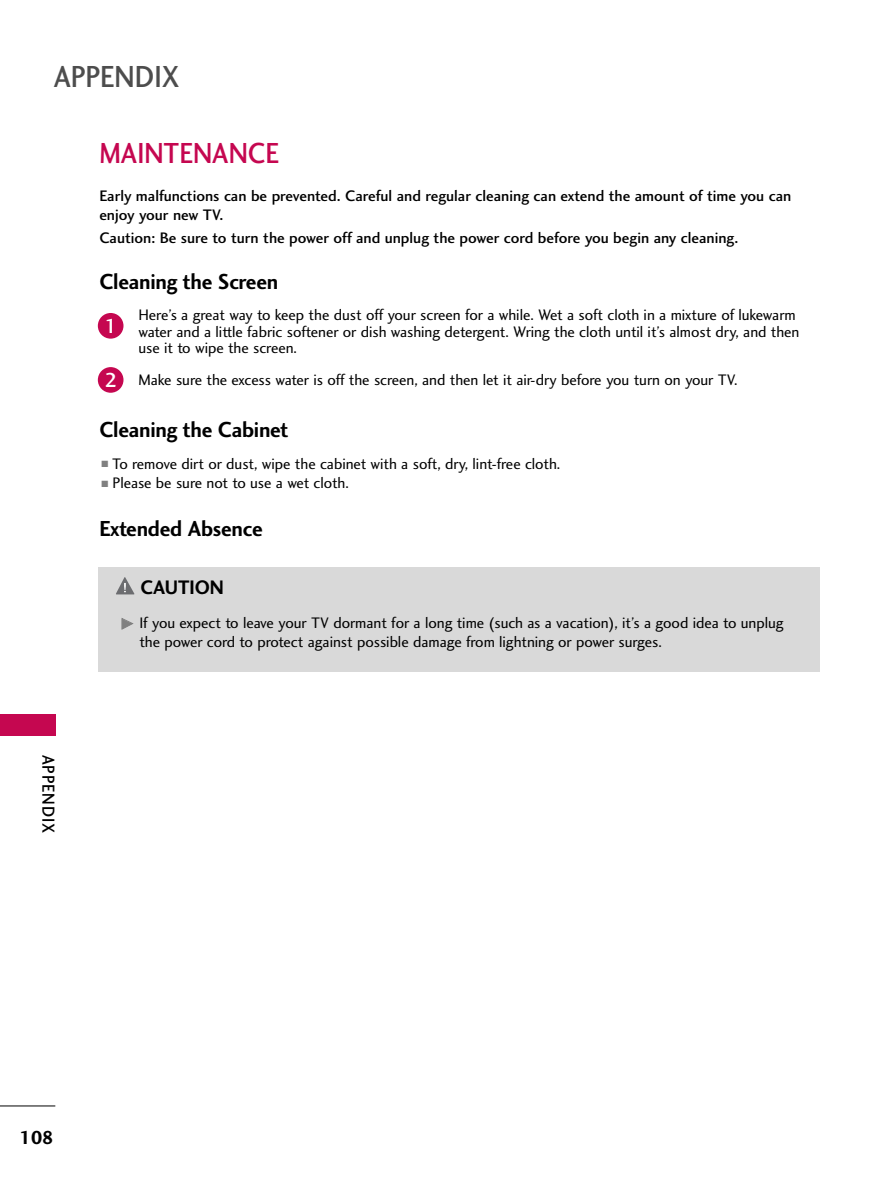
<style>
.page{position:relative;width:893px;height:1190px;background:#fff}
.page>*{position:absolute;margin:0;border:0;box-sizing:border-box;transform-origin:0 0}
.t1{font:31.5px "Charlotte Sans Medium Plain";color:#4d4d4d;scale:.9 1}
.t2{font:30px "Charlotte Sans Medium Plain";color:#c50750;scale:.9 1}
.t3{font:22.5px "Charlotte Sans Bold Plain";letter-spacing:-.01em;color:#000;scale:.95 1}
.t4{font:21px "Charlotte Sans Medium Plain";color:#fff}
.t5{font:20.25px "Charlotte Sans Bold Plain";color:#000;scale:.95 1}
.t6{font:19.5px "Charlotte Sans Bold Plain";color:#000}
.t7{font:18px "Charlotte Sans Medium Plain";letter-spacing:.06em;color:#000;scale:.9 1}
.t8{font:15.75px/16.5px "Charlotte Sans Book Plain";letter-spacing:-.005em;color:#000}
.t9{font:15.75px/19.5px "Charlotte Sans Medium Plain";color:#000}
.s1{color:#808080}
</style>
<div class="page">
<div style="left:0;top:714px;width:55px;height:22px;background:#c50750"></div>
<hr style="left:0;top:1105px;width:55px;height:1px;background:#000">
<div style="left:98px;top:567px;width:721px;height:105px;background:#d9d9d9"></div>
<svg style="left:116px;top:577px;width:18px;height:17px"></svg>
<div style="left:98px;top:367px;width:25px;height:26px;background:#c50750;border-radius:50%"></div>
<div style="left:98px;top:313px;width:25px;height:26px;background:#c50750;border-radius:50%"></div>
<h1 class="t1" style="left:54px;top:64px;width:141px">APPENDIX</h1>
<h2 class="t2" style="left:99px;top:142px;width:201px">MAINTENANCE</h2>
<p class="t9" style="left:99px;top:187px;width:693px">Early malfunctions can be prevented. Careful and regular cleaning can extend the amount of time you can enjoy your new TV.</p>
<p class="t9" style="left:99px;top:229px;width:640px">Caution: Be sure to turn the power off and unplug the power cord before you begin any cleaning.</p>
<h3 class="t3" style="left:99px;top:273px;width:190px">Cleaning the Screen</h3>
<p class="t8" style="left:138px;top:308px;width:662px">Here’s a great way to keep the dust off your screen for a while. Wet a soft cloth in a mixture of lukewarm water and a little fabric softener or dish washing detergent. Wring the cloth until it’s almost dry, and then use it to wipe the screen.</p>
<p class="t8" style="left:138px;top:373px;width:600px">Make sure the excess water is off the screen, and then let it air-dry before you turn on your TV.</p>
<h3 class="t3" style="left:99px;top:421px;width:200px">Cleaning the Cabinet</h3>
<p class="t8" style="left:101px;top:457px;width:460px"><span class="s1">■</span> To remove dirt or dust, wipe the cabinet with a soft, dry, lint-free cloth.</p>
<p class="t8" style="left:101px;top:476px;width:249px"><span class="s1">■</span> Please be sure not to use a wet cloth.</p>
<h3 class="t3" style="left:99px;top:520px;width:173px">Extended Absence</h3>
<h3 class="t4" style="left:105px;top:318px;width:14px">1</h3>
<h3 class="t4" style="left:105px;top:372px;width:14px">2</h3>
<p class="t5" style="left:140px;top:579px;width:89px">CAUTION</p>
<p class="t7" style="left:55px;top:754px;width:89px;rotate:90deg">APPENDIX</p>
<p class="t8" style="left:139px;top:615px;width:646px;line-height:18.9px;text-indent:-18px"><sub>G</sub> If you expect to leave your TV dormant for a long time (such as a vacation), it’s a good idea to unplug the power cord to protect against possible damage from lightning or power surges.</p>
<p class="t6" style="left:19px;top:1129px;width:36px">108</p>
</div>
